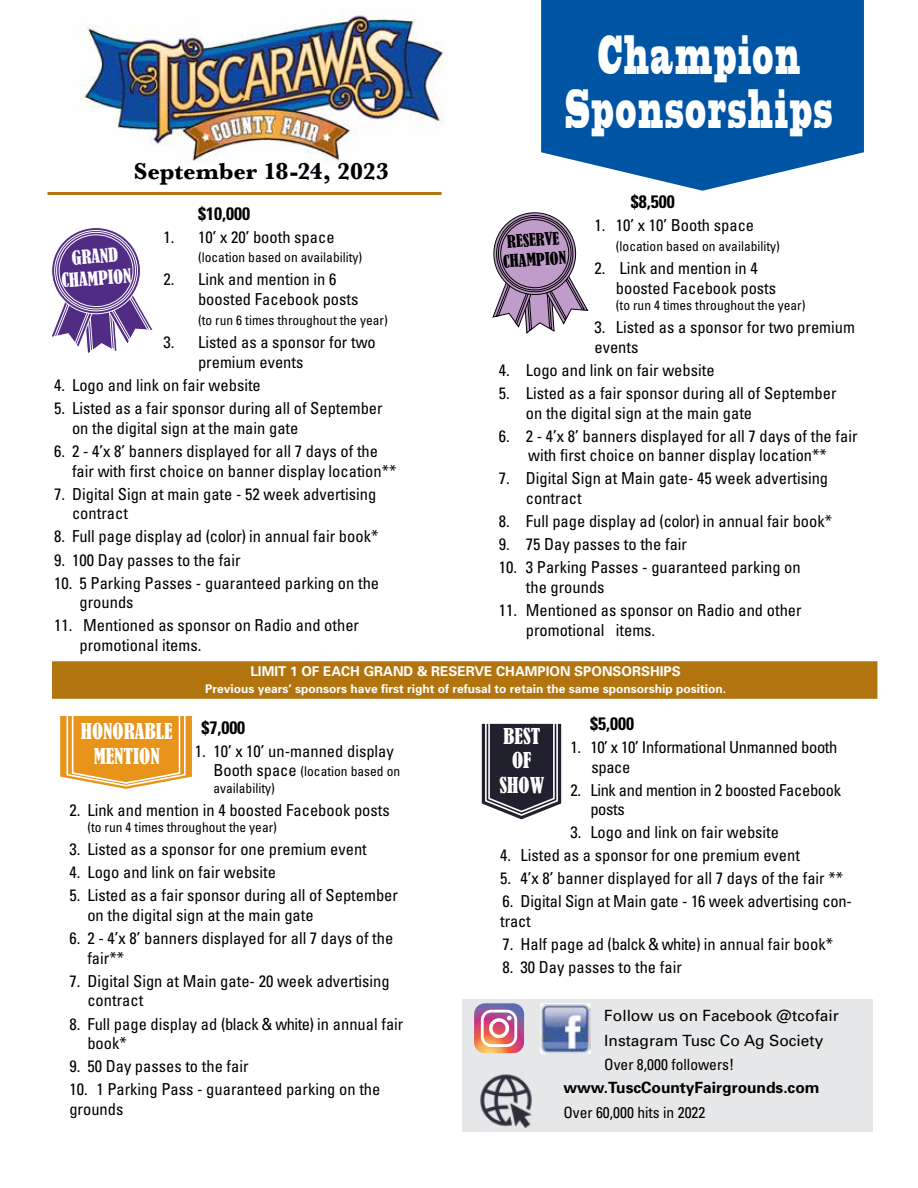
<style>
.page{position:relative;width:918px;height:1188px;background:#fff}
.page>*{position:absolute;margin:0;border:0;box-sizing:border-box;transform-origin:0 0}
.t1{font:51.75px/54px "Blackoak Std";letter-spacing:.115em;color:#fff;text-align:center;scale:.3 1}
.t2{font:700 24px "Baskerville";letter-spacing:-.005em;color:#000}
.t3{font:condensed 20.55px/24.6px "Bernard";color:#fff;text-align:center}
.t4{font:condensed 18.15px/21.9px "Bernard";color:#fff;text-align:center}
.t5{font:700 condensed 18px "Univers LT Std";color:#000}
.t6{font:condensed 16.5px/19.8px "Univers LT Std";color:#000}
.t7{font:condensed 16.5px/19.8px "Univers LT Std";letter-spacing:-.02em;color:#000}
.t8{font:condensed 16.35px/19.6px "Bernard";color:#000;text-align:center}
.t9{font:15.45px/24.9px "Univers";color:#000}
.t10{font:condensed 15.45px "Univers";color:#000}
.t11{font:700 15.45px "Univers";color:#000}
.t12{font:condensed 13.5px/16.2px "Univers LT Std";color:#000}
.t13{font:700 13.5px "Univers";color:#fff}
.t14{font:700 12px "Univers";color:#fff}
.s1{font-size:16.5px}
</style>
<div class="page">
<svg style="left:51px;top:227px;width:102px;height:126px"></svg>
<svg style="left:492px;top:212px;width:97px;height:122px"></svg>
<svg style="left:481px;top:723px;width:81px;height:97px;background:#4f4f59"></svg>
<div style="left:52px;top:661px;width:825px;height:38px;background:#b2740e"></div>
<svg style="left:60px;top:716px;width:132px;height:73px;background:#eba53f"></svg>
<svg style="left:541px;top:0;width:323px;height:191px"></svg>
<div style="left:559px;top:0;width:287px;height:180px;background:#0054a4"></div>
<img style="left:80px;top:7px;width:364px;height:156px">
<div style="left:462px;top:999px;width:411px;height:133px;background:#e6e7e8"></div>
<img style="left:540px;top:1003px;width:50px;height:50px">
<img style="left:480px;top:1074px;width:52px;height:54px">
<svg style="left:474px;top:1003px;width:50px;height:50px;background:#cd889b"></svg>
<hr style="left:48px;top:192px;width:394px;height:3px;background:#b2740e">
<h2 class="t2" style="left:134px;top:154px;width:257px">September 18-24, 2023</h2>
<p class="t5" style="left:198px;top:202px;width:53px">$10,000</p>
<p class="t6" style="left:164px;top:227px;width:173px">1. 10’ x 20’ booth space</p>
<p class="t12" style="left:198px;top:249px;width:166px">(location based on availability)</p>
<p class="t6" style="left:198px;top:269px;width:162px;text-indent:-35px">2. Link and mention in 6 boosted Facebook posts</p>
<p class="t12" style="left:198px;top:312px;width:191px">(to run 6 times throughout the year)</p>
<p class="t6" style="left:198px;top:332px;width:179px;text-indent:-35px">3. Listed as a sponsor for two premium events</p>
<p class="t6" style="left:54px;top:375px;width:208px">4. Logo and link on fair website</p>
<p class="t6" style="left:72px;top:398px;width:312px;text-indent:-18px">5. Listed as a fair sponsor during all of September on the digital sign at the main gate</p>
<p class="t6" style="left:72px;top:441px;width:326px;text-indent:-18px">6. 2 - 4’x 8’ banners displayed for all 7 days of the fair with first choice on banner display location**</p>
<p class="t6" style="left:72px;top:484px;width:306px;text-indent:-18px">7. Digital Sign at main gate - 52 week advertising contract</p>
<p class="t6" style="left:54px;top:526px;width:326px">8. Full page display ad (color) in annual fair book*</p>
<p class="t6" style="left:54px;top:550px;width:188px">9. 100 Day passes to the fair</p>
<p class="t6" style="left:80px;top:573px;width:301px;text-indent:-25px">10. 5 Parking Passes - guaranteed parking on the grounds</p>
<p class="t6" style="left:80px;top:615px;width:281px;text-indent:-25px">11. Mentioned as sponsor on Radio and other promotional items.</p>
<p class="t4" style="left:59px;top:248px;width:72px;rotate:-4deg">GRAND<br>CHAMPION</p>
<h1 class="t1" style="left:565px;top:28px;width:893px">Champion<br>Sponsorships</h1>
<p class="t5" style="left:631px;top:191px;width:45px">$8,500</p>
<p class="t6" style="left:594px;top:215px;width:161px">1. 10’ x 10’ Booth space</p>
<p class="t12" style="left:616px;top:238px;width:166px">(location based on availability)</p>
<p class="t6" style="left:616px;top:258px;width:162px;text-indent:-21px">2. Link and mention in 4 boosted Facebook posts</p>
<p class="t12" style="left:616px;top:297px;width:191px">(to run 4 times throughout the year)</p>
<p class="t6" style="left:594px;top:317px;width:262px">3. Listed as a sponsor for two premium events</p>
<p class="t6" style="left:499px;top:360px;width:217px">4. Logo and link on fair website</p>
<p class="t6" style="left:526px;top:383px;width:312px;text-indent:-27px">5. Listed as a fair sponsor during all of September on the digital sign at the main gate</p>
<p class="t6" style="left:499px;top:426px;width:360px;text-align:center">6. 2 - 4’x 8’ banners displayed for all 7 days of the fair with first choice on banner display location**</p>
<p class="t6" style="left:526px;top:468px;width:304px;text-indent:-27px">7. Digital Sign at Main gate- 45 week advertising contract</p>
<p class="t6" style="left:499px;top:511px;width:335px">8. Full page display ad (color) in annual fair book*</p>
<p class="t6" style="left:499px;top:534px;width:190px">9. 75 Day passes to the fair</p>
<p class="t6" style="left:526px;top:557px;width:276px;text-indent:-27px">10. 3 Parking Passes - guaranteed parking on the grounds</p>
<p class="t6" style="left:526px;top:600px;width:277px;text-indent:-27px">11. Mentioned as sponsor on Radio and other promotional items.</p>
<p class="t8" style="left:501px;top:232px;width:65px;rotate:-4deg">RESERVE<br>CHAMPION</p>
<p class="t13" style="left:250px;top:663px;width:432px">LIMIT 1 OF EACH GRAND &amp; RESERVE CHAMPION SPONSORSHIPS</p>
<p class="t14" style="left:205px;top:681px;width:522px">Previous years’ sponsors have first right of refusal to retain the same sponsorship position.</p>
<p class="t5" style="left:201px;top:716px;width:45px">$7,000</p>
<p class="t6" style="left:195px;top:741px;width:200px">1. 10’ x 10’ un-manned display</p>
<p class="t12" style="left:213px;top:763px;width:188px"><span class="s1">Booth space</span> (location based on availability)</p>
<p class="t6" style="left:69px;top:800px;width:322px">2. Link and mention in 4 boosted Facebook posts</p>
<p class="t12" style="left:87px;top:819px;width:191px">(to run 4 times throughout the year)</p>
<p class="t6" style="left:69px;top:839px;width:299px">3. Listed as a sponsor for one premium event</p>
<p class="t6" style="left:69px;top:862px;width:208px">4. Logo and link on fair website</p>
<p class="t6" style="left:87px;top:885px;width:312px;text-indent:-18px">5. Listed as a fair sponsor during all of September on the digital sign at the main gate</p>
<p class="t6" style="left:87px;top:928px;width:308px;text-indent:-18px">6. 2 - 4’x 8’ banners displayed for all 7 days of the fair**</p>
<p class="t6" style="left:87px;top:971px;width:304px;text-indent:-18px">7. Digital Sign at Main gate- 20 week advertising contract</p>
<p class="t6" style="left:87px;top:1014px;width:318px;text-indent:-18px">8. Full page display ad (black &amp; white) in annual fair book*</p>
<p class="t6" style="left:69px;top:1056px;width:181px">9. 50 Day passes to the fair</p>
<p class="t6" style="left:69px;top:1079px;width:313px">10. 1 Parking Pass - guaranteed parking on the grounds</p>
<p class="t3" style="left:81px;top:719px;width:93px">HONORABLE<br>MENTION</p>
<p class="t5" style="left:590px;top:712px;width:45px">$5,000</p>
<p class="t7" style="left:591px;top:737px;width:247px;text-indent:-21px">1. 10’ x 10’ Informational Unmanned booth space</p>
<p class="t7" style="left:590px;top:780px;width:252px;text-indent:-20px">2. Link and mention in 2 boosted Facebook posts</p>
<p class="t6" style="left:570px;top:822px;width:210px">3. Logo and link on fair website</p>
<p class="t6" style="left:500px;top:845px;width:301px">4. Listed as a sponsor for one premium event</p>
<p class="t6" style="left:500px;top:868px;width:344px">5. 4’x 8’ banner displayed for all 7 days of the fair **</p>
<p class="t6" style="left:500px;top:891px;width:353px">6. Digital Sign at Main gate - 16 week advertising con&shy;tract</p>
<p class="t6" style="left:503px;top:934px;width:332px">7. Half page ad (balck &amp; white) in annual fair book*</p>
<p class="t6" style="left:503px;top:957px;width:181px">8. 30 Day passes to the fair</p>
<p class="t3" style="left:500px;top:724px;width:46px">BEST<br>OF<br>SHOW</p>
<p class="t9" style="left:604px;top:1003px;width:236px">Follow us on Facebook @tcofair<br>Instagram Tusc Co Ag Society</p>
<p class="t10" style="left:604px;top:1055px;width:131px">Over 8,000 followers!</p>
<p class="t11" style="left:563px;top:1078px;width:258px">www.TuscCountyFairgrounds.com</p>
<p class="t10" style="left:563px;top:1103px;width:144px">Over 60,000 hits in 2022</p>
</div>
